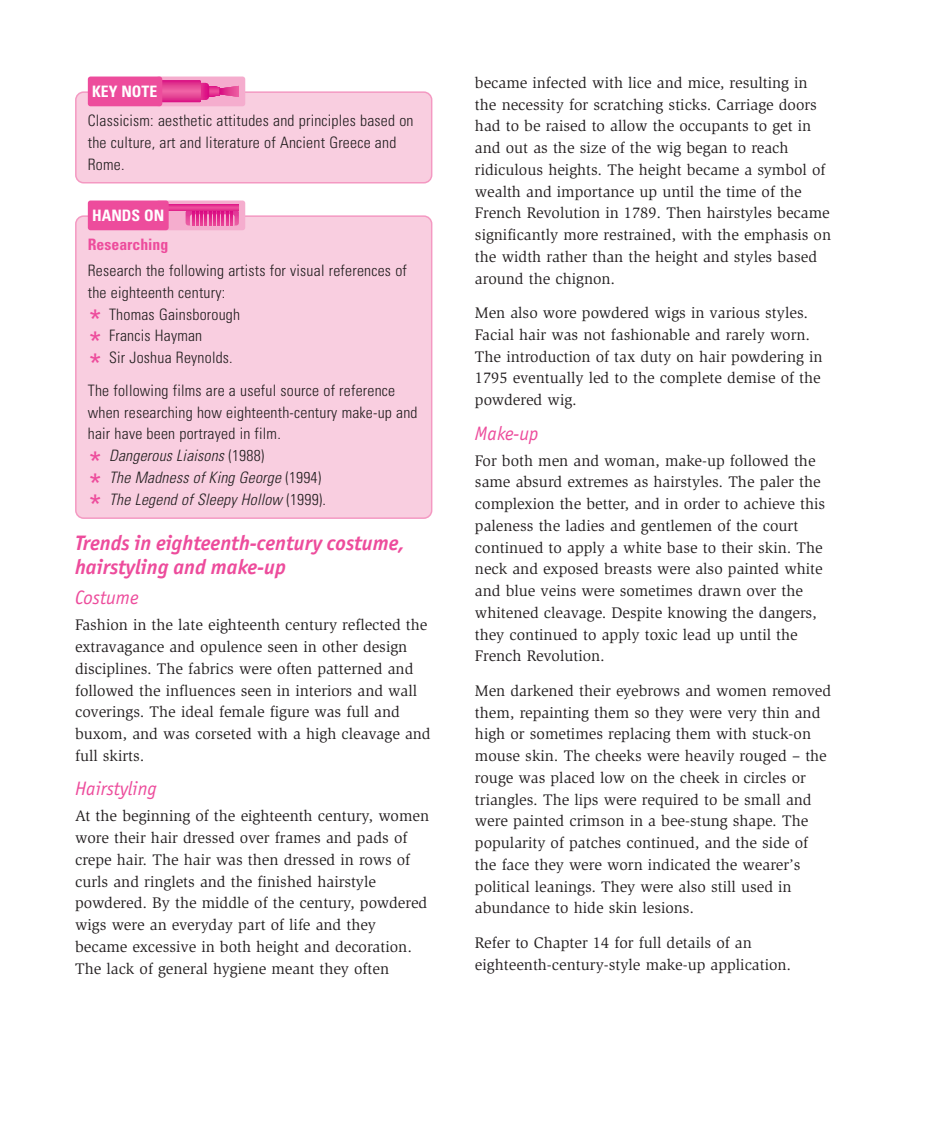
<style>
.page{position:relative;width:926px;height:1122px;background:#fff}
.page>*{position:absolute;margin:0;border:0;box-sizing:border-box;transform-origin:0 0}
.t1{font:italic 700 21px/23.7px "Officina San ITC";color:#ed4c9c}
.t2{font:italic 19.5px "Officina San ITC";color:#ed4c9c}
.t3{font:15.75px/21.8px "Slimbach";color:#231f20}
.t4{font:300 condensed 15.75px/21.8px "Univers";letter-spacing:.015em;color:#231f20}
.t5{font:700 condensed 15.75px "Univers";color:#fff}
.t6{font:700 condensed 15.75px "Univers";color:#ed4c9c}
.s1{font-family:"Officina San ITC";font-weight:400;font-stretch:normal;font-size:30px;color:#ed4c9c}
.s2{font-style:italic}
</style>
<div class="page">
<div style="left:156px;top:77px;width:89px;height:29px;background:#f5adce;border-radius:3px"></div>
<div style="left:160px;top:81px;width:40px;height:20px;background:#db1585"></div>
<svg style="left:75px;top:82px;width:357px;height:102px;background:#f8cbde"></svg>
<div style="left:160px;top:84px;width:40px;height:14px;background:#e0358e"></div>
<div style="left:160px;top:85px;width:40px;height:13px;background:#e23e91"></div>
<div style="left:160px;top:86px;width:40px;height:11px;background:#e44594"></div>
<div style="left:160px;top:87px;width:40px;height:9px;background:#e74b98"></div>
<div style="left:160px;top:88px;width:40px;height:7px;background:#e9519b"></div>
<div style="left:160px;top:89px;width:40px;height:5px;background:#eb579f"></div>
<hr style="left:160px;top:90px;width:40px;height:3px;background:#ee5da2">
<hr style="left:160px;top:91px;width:40px;height:1px;background:#f062a5">
<div style="left:88px;top:77px;width:74px;height:29px;background:#ed4c9c;border-radius:3px"></div>
<div style="left:75px;top:215px;width:357px;height:304px;background:#f9cee0"></div>
<div style="left:156px;top:201px;width:89px;height:29px;background:#f5adce;border-radius:3px"></div>
<hr style="left:186px;top:225px;width:53px;height:1px;background:#eb4899">
<hr style="left:186px;top:224px;width:53px;height:1px;background:#ea4698">
<hr style="left:186px;top:223px;width:53px;height:1px;background:#e84396">
<hr style="left:186px;top:222px;width:53px;height:1px;background:#e83e94">
<hr style="left:186px;top:221px;width:53px;height:1px;background:#e63792">
<hr style="left:186px;top:220px;width:53px;height:1px;background:#e53291">
<hr style="left:186px;top:219px;width:53px;height:1px;background:#e42d8f">
<hr style="left:186px;top:218px;width:53px;height:1px;background:#e3298d">
<hr style="left:186px;top:217px;width:53px;height:1px;background:#e1248b">
<hr style="left:186px;top:216px;width:53px;height:1px;background:#e01f8a">
<hr style="left:186px;top:215px;width:53px;height:1px;background:#df1b89">
<hr style="left:186px;top:214px;width:53px;height:1px;background:#de1787">
<hr style="left:186px;top:213px;width:53px;height:1px;background:#dd1386">
<hr style="left:186px;top:212px;width:53px;height:1px;background:#db0e84">
<hr style="left:186px;top:211px;width:53px;height:1px;background:#da0a83">
<svg style="left:190px;top:214px;width:44px;height:13px"></svg>
<svg style="left:192px;top:211px;width:40px;height:15px"></svg>
<div style="left:164px;top:205px;width:75px;height:6px;background:#e01f8a"></div>
<div style="left:164px;top:205px;width:75px;height:5px;background:#e3298d"></div>
<hr style="left:164px;top:206px;width:75px;height:4px;background:#e53291">
<hr style="left:164px;top:206px;width:75px;height:3px;background:#e73c93">
<hr style="left:164px;top:207px;width:75px;height:1px;background:#ec499a">
<hr style="left:164px;top:208px;width:75px;height:1px;background:#ed4c9c">
<div style="left:88px;top:201px;width:81px;height:29px;background:#ed4c9c;border-radius:3px"></div>
<p class="t5" style="left:92px;top:86px;width:67px">KEY NOTE</p>
<p class="t4" style="left:88px;top:111px;width:327px">Classicism: aesthetic attitudes and principles based on the culture, art and literature of Ancient Greece and<br>Rome.</p>
<p class="t5" style="left:92px;top:210px;width:74px">HANDS ON</p>
<p class="t6" style="left:88px;top:239px;width:82px">Researching</p>
<p class="t4" style="left:88px;top:261px;width:320px">Research the following artists for visual references of the eighteenth century:<br><span class="s1">*</span> Thomas Gainsborough<br><span class="s1">*</span> Francis Hayman<br><span class="s1">*</span> Sir Joshua Reynolds.</p>
<p class="t4" style="left:88px;top:381px;width:331px">The following films are a useful source of reference when researching how eighteenth-century make-up and hair have been portrayed in film.<br><span class="s1">*</span> <span class="s2">Dangerous Liaisons</span> (1988)<br><span class="s1">*</span> <span class="s2">The Madness of King George</span> (1994)<br><span class="s1">*</span> <span class="s2">The Legend of Sleepy Hollow</span> (1999).</p>
<h1 class="t1" style="left:75px;top:534px;width:331px">Trends in eighteenth-century costume, hairstyling and make-up</h1>
<p class="t2" style="left:75px;top:588px;width:65px">Costume</p>
<p class="t3" style="left:75px;top:615px;width:357px">Fashion in the late eighteenth century reflected the extravagance and opulence seen in other design disciplines. The fabrics were often patterned and followed the influences seen in interiors and wall coverings. The ideal female figure was full and buxom, and was corseted with a high cleavage and full skirts.</p>
<p class="t2" style="left:75px;top:779px;width:83px">Hairstyling</p>
<p class="t3" style="left:75px;top:806px;width:355px">At the beginning of the eighteenth century, women wore their hair dressed over frames and pads of crepe hair. The hair was then dressed in rows of curls and ringlets and the finished hairstyle powdered. By the middle of the century, powdered wigs were an everyday part of life and they became excessive in both height and decoration.<br>The lack of general hygiene meant they often</p>
<p class="t3" style="left:475px;top:73px;width:357px">became infected with lice and mice, resulting in the necessity for scratching sticks. Carriage doors had to be raised to allow the occupants to get in and out as the size of the wig began to reach ridiculous heights. The height became a symbol of wealth and importance up until the time of the French Revolution in 1789. Then hairstyles became significantly more restrained, with the emphasis on the width rather than the height and styles based around the chignon.</p>
<p class="t3" style="left:475px;top:303px;width:349px">Men also wore powdered wigs in various styles.<br>Facial hair was not fashionable and rarely worn.<br>The introduction of tax duty on hair powdering in 1795 eventually led to the complete demise of the powdered wig.</p>
<p class="t2" style="left:475px;top:423px;width:65px">Make-up</p>
<p class="t3" style="left:475px;top:451px;width:352px">For both men and woman, make-up followed the same absurd extremes as hairstyles. The paler the complexion the better, and in order to achieve this paleness the ladies and gentlemen of the court continued to apply a white base to their skin. The neck and exposed breasts were also painted white and blue veins were sometimes drawn over the whitened cleavage. Despite knowing the dangers, they continued to apply toxic lead up until the French Revolution.</p>
<p class="t3" style="left:475px;top:681px;width:358px">Men darkened their eyebrows and women removed them, repainting them so they were very thin and high or sometimes replacing them with stuck-on mouse skin. The cheeks were heavily rouged – the rouge was placed low on the cheek in circles or triangles. The lips were required to be small and were painted crimson in a bee-stung shape. The popularity of patches continued, and the side of the face they were worn indicated the wearer’s political leanings. They were also still used in abundance to hide skin lesions.</p>
<p class="t3" style="left:475px;top:933px;width:318px">Refer to Chapter 14 for full details of an eighteenth-century-style make-up application.</p>
</div>
